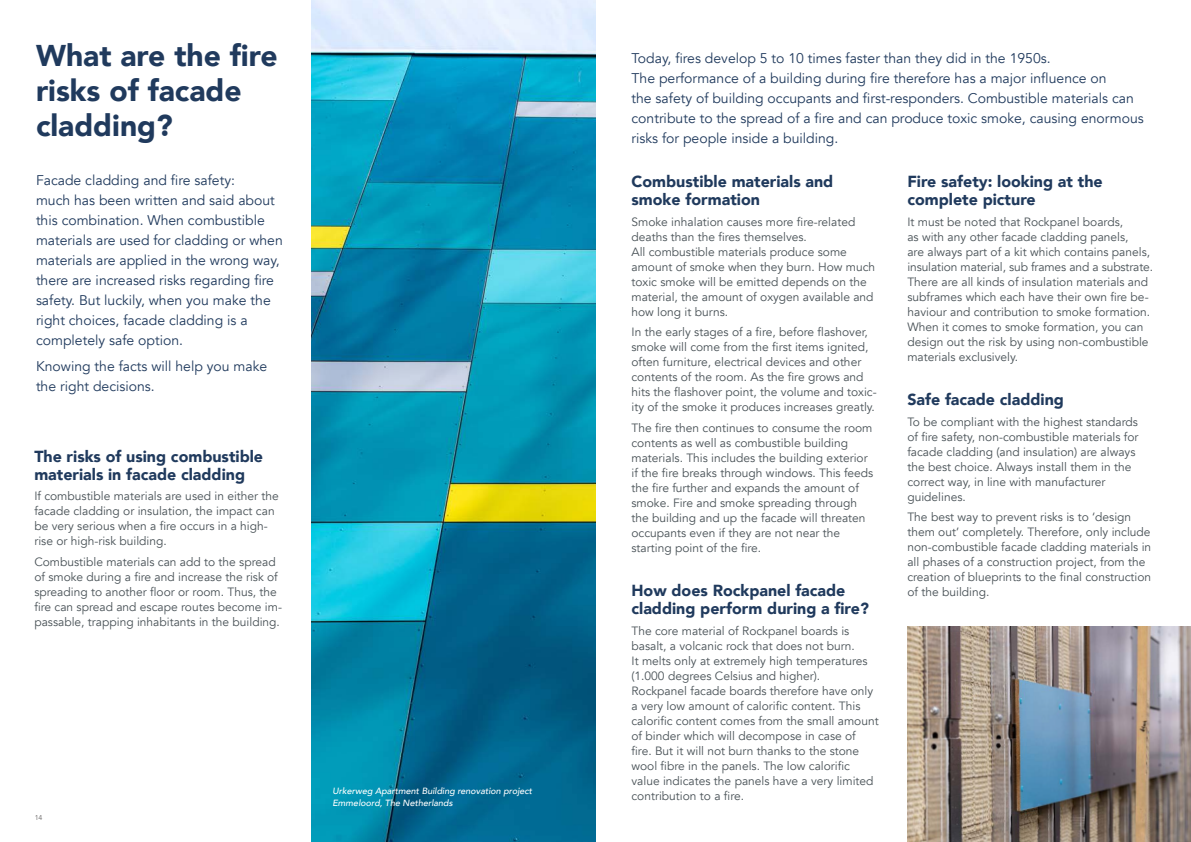
<style>
.page{position:relative;width:1191px;height:842px;background:#fff}
.page>*{position:absolute;margin:0;border:0;box-sizing:border-box;transform-origin:0 0}
.t1{font:900 30px/35px "Avenir";color:#203a5d}
.t2{font:900 16px/18px "Avenir";color:#203a5d}
.t3{font:14px/20px "Avenir";color:#203a5d}
.t4{font:12px/15px "Avenir";color:#485156}
.t5{font:italic 500 9px/12px "Avenir";color:#fff}
.t6{font:7px "Avenir";color:#646363}
</style>
<div class="page">
<img style="left:312px;top:0;width:283px;height:842px">
<img style="left:907px;top:626px;width:284px;height:216px">
<h1 class="t1" style="left:36px;top:37px;width:243px">What are the fire risks of facade cladding?</h1>
<p class="t3" style="left:36px;top:170px;width:248px">Facade cladding and fire safety:<br>much has been written and said about this combination. When combustible materials are used for cladding or when materials are applied in the wrong way, there are increased risks regarding fire safety. But luckily, when you make the right choices, facade cladding is a completely safe option.</p>
<p class="t3" style="left:36px;top:356px;width:233px">Knowing the facts will help you make the right decisions.</p>
<h2 class="t2" style="left:34px;top:447px;width:230px">The risks of using combustible materials in facade cladding</h2>
<p class="t4" style="left:34px;top:489px;width:246px">If combustible materials are used in either the facade cladding or insulation, the impact can be very serious when a fire occurs in a high&shy;rise or high-risk building.</p>
<p class="t4" style="left:34px;top:554px;width:249px">Combustible materials can add to the spread of smoke during a fire and increase the risk of spreading to another floor or room. Thus, the fire can spread and escape routes become im&shy;passable, trapping inhabitants in the building.</p>
<p class="t6" style="left:35px;top:814px;width:9px">14</p>
<p class="t5" style="left:332px;top:785px;width:201px">Urkerweg Apartment Building renovation project<br>Emmeloord, The Netherlands</p>
<p class="t3" style="left:631px;top:48px;width:514px">Today, fires develop 5 to 10 times faster than they did in the 1950s.<br>The performance of a building during fire therefore has a major influence on<br>the safety of building occupants and first-responders. Combustible materials can contribute to the spread of a fire and can produce toxic smoke, causing enormous risks for people inside a building.</p>
<h2 class="t2" style="left:631px;top:172px;width:203px">Combustible materials and smoke formation</h2>
<p class="t4" style="left:631px;top:214px;width:245px">Smoke inhalation causes more fire-related deaths than the fires themselves.<br>All combustible materials produce some amount of smoke when they burn. How much toxic smoke will be emitted depends on the material, the amount of oxygen available and how long it burns.</p>
<p class="t4" style="left:631px;top:325px;width:247px">In the early stages of a fire, before flashover, smoke will come from the first items ignited, often furniture, electrical devices and other contents of the room. As the fire grows and hits the flashover point, the volume and toxic&shy;ity of the smoke it produces increases greatly.</p>
<p class="t4" style="left:631px;top:421px;width:243px">The fire then continues to consume the room contents as well as combustible building materials. This includes the building exterior if the fire breaks through windows. This feeds the fire further and expands the amount of smoke. Fire and smoke spreading through the building and up the facade will threaten occupants even if they are not near the starting point of the fire.</p>
<h2 class="t2" style="left:631px;top:581px;width:239px">How does Rockpanel facade cladding perform during a fire?</h2>
<p class="t4" style="left:631px;top:624px;width:249px">The core material of Rockpanel boards is basalt, a volcanic rock that does not burn.<br>It melts only at extremely high temperatures (1.000 degrees Celsius and higher).<br>Rockpanel facade boards therefore have only a very low amount of calorific content. This calorific content comes from the small amount of binder which will decompose in case of fire. But it will not burn thanks to the stone wool fibre in the panels. The low calorific value indicates the panels have a very limited contribution to a fire.</p>
<h2 class="t2" style="left:907px;top:172px;width:197px">Fire safety: looking at the complete picture</h2>
<p class="t4" style="left:907px;top:214px;width:247px">It must be noted that Rockpanel boards,<br>as with any other facade cladding panels,<br>are always part of a kit which contains panels, insulation material, sub frames and a substrate.<br>There are all kinds of insulation materials and subframes which each have their own fire be&shy;haviour and contribution to smoke formation.<br>When it comes to smoke formation, you can design out the risk by using non-combustible materials exclusively.</p>
<h2 class="t2" style="left:907px;top:390px;width:158px">Safe facade cladding</h2>
<p class="t4" style="left:907px;top:414px;width:233px">To be compliant with the highest standards of fire safety, non-combustible materials for facade cladding (and insulation) are always the best choice. Always install them in the correct way, in line with manufacturer guidelines.</p>
<p class="t4" style="left:907px;top:510px;width:245px">The best way to prevent risks is to ‘design them out’ completely. Therefore, only include non-combustible facade cladding materials in all phases of a construction project, from the creation of blueprints to the final construction of the building.</p>
</div>
